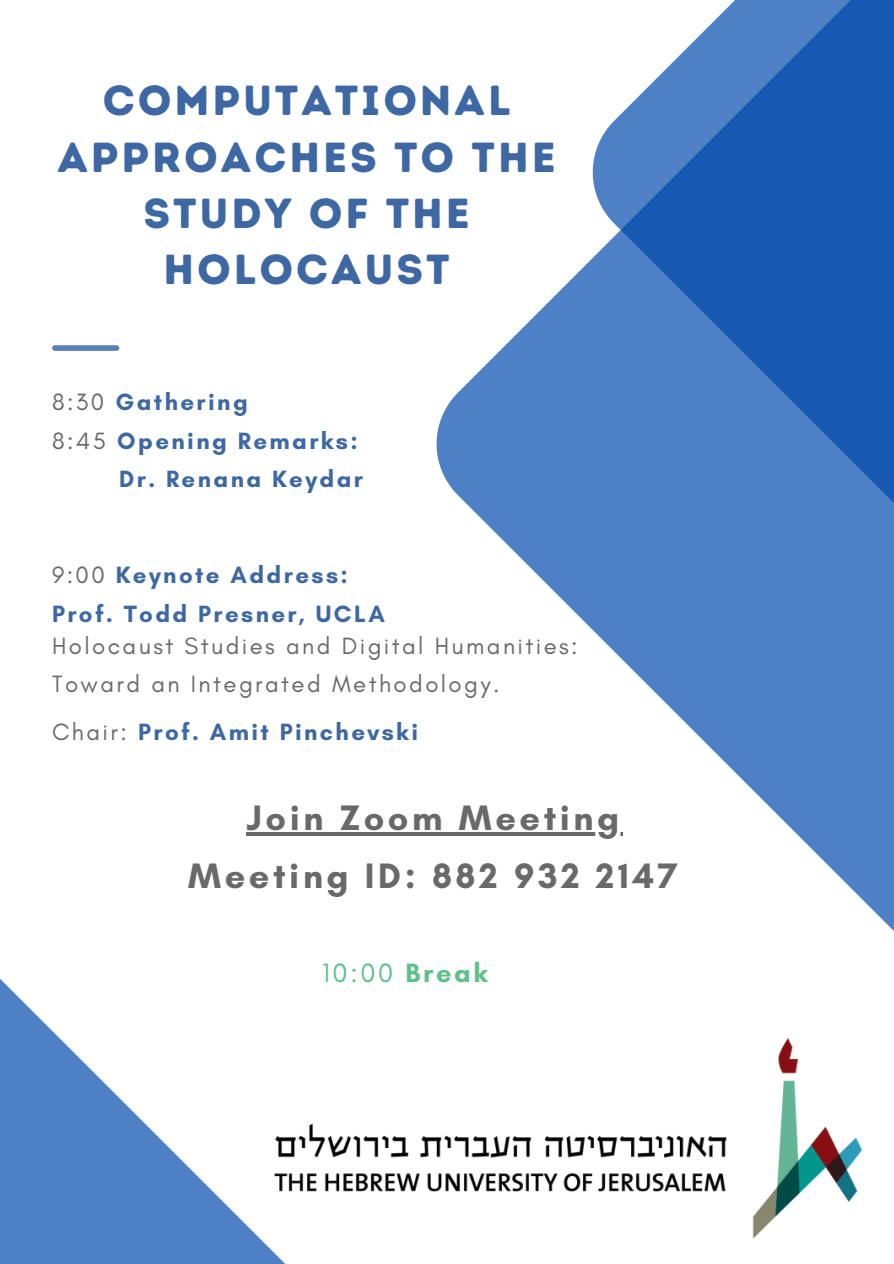
<style>
.page{position:relative;width:894px;height:1264px;background:#fff}
.page>*{position:absolute;margin:0;border:0;box-sizing:border-box;transform-origin:0 0}
.t1{font:42px/56.2px "Intro Rust Base";letter-spacing:.07em;color:#3d68a4;text-align:center}
.t2{font:700 36px/57.3px "Glacial Indifference";letter-spacing:.1em;color:#696969;text-align:center}
.t3{font:27px "Glacial Indifference";color:#5ec08a}
.t4{font:700 24px/38.2px "Glacial Indifference";letter-spacing:.1em;color:#3d68a4}
.t5{font:24px/38.2px "Glacial Indifference";letter-spacing:.1em;color:#696969}
.s1{font-weight:400;color:#696969}
.s2{font-weight:700}
</style>
<div class="page">
<svg style="left:436px;top:259px;width:457px;height:671px"></svg>
<svg style="left:592px;top:0;width:301px;height:678px;background:#447ac2"></svg>
<svg style="left:0;top:979px;width:232px;height:284px;fill:#4d80c5"></svg>
<div style="left:55px;top:345px;width:61px;height:6px;background:#5a80b4"></div>
<img style="left:232px;top:1038px;width:631px;height:225px">
<hr style="left:246px;top:832px;width:376px;height:4px;background:#696969">
<p class="t1" style="left:57px;top:73px;width:499px">COMPUTATIONAL<br>APPROACHES TO THE<br>STUDY OF THE<br>HOLOCAUST</p>
<h1 class="t4" style="left:52px;top:383px;width:197px"><span class="s1">8:30</span> Gathering</h1>
<p class="t4" style="left:52px;top:421px;width:307px"><span class="s1">8:45</span> Opening Remarks:</p>
<p class="t4" style="left:119px;top:459px;width:245px">Dr. Renana Keydar</p>
<p class="t4" style="left:52px;top:555px;width:334px"><span class="s1">9:00</span> Keynote Address:<br>Prof. Todd Presner, UCLA</p>
<p class="t5" style="left:52px;top:626px;width:527px">Holocaust Studies and Digital Humanities:<br>Toward an Integrated Methodology.</p>
<p class="t4" style="left:52px;top:712px;width:367px"><span class="s1">Chair:</span> Prof. Amit Pinchevski</p>
<h2 class="t2" style="left:188px;top:789px;width:491px">Join Zoom Meeting<br>Meeting ID: 882 932 2147</h2>
<p class="t3" style="left:322px;top:956px;width:167px">10:00 <span class="s2">Break</span></p>
</div>
